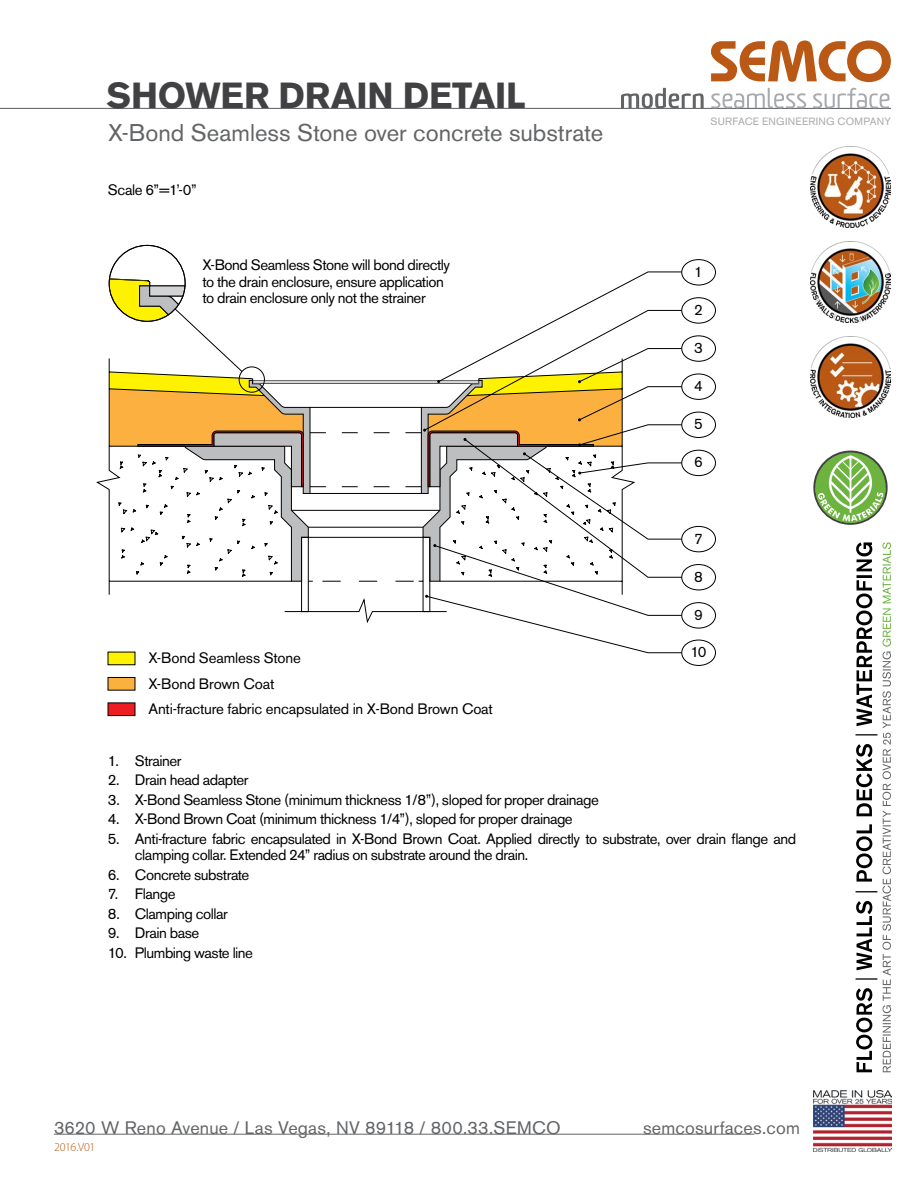
<style>
.page{position:relative;width:918px;height:1188px;background:#fff}
.page>*{position:absolute;margin:0;border:0;box-sizing:border-box;transform-origin:0 0}
.t1{font:700 36px "Akzidenz Grotesk BE";letter-spacing:-.005em;color:#414042}
.t2{font:24px "Akzidenz Grotesk BE";color:#636466}
.t3{font:18px "Akzidenz Grotesk BE";letter-spacing:.01em;color:#636466}
.t4{font:15px/16.5px "Akzidenz Grotesk BE";letter-spacing:-.03em;color:#000}
.t5{font:300 12px "Myriad Pro";letter-spacing:-.04em;color:#b95915}
.t6{font:10.5px "Akzidenz Grotesk BE";letter-spacing:.025em;color:#a7a9ac}
</style>
<div class="page">
<hr style="left:0;top:108px;width:891px;height:1px;background:#58595b">
<svg style="left:621px;top:88px;width:83px;height:20px"></svg>
<svg style="left:711px;top:40px;width:180px;height:42px"></svg>
<svg style="left:711px;top:88px;width:178px;height:21px"></svg>
<div style="left:108px;top:652px;width:27px;height:13px;background:#fff200"></div>
<div style="left:108px;top:677px;width:27px;height:13px;background:#fbb040"></div>
<div style="left:108px;top:677px;width:27px;height:14px;border:1px solid #000"></div>
<div style="left:108px;top:703px;width:27px;height:13px;background:#ed1d24"></div>
<div style="left:108px;top:703px;width:27px;height:13px;border:1px solid #000"></div>
<div style="left:681px;top:259px;width:35px;height:26px;border:1px solid #000;border-radius:50%"></div>
<div style="left:681px;top:297px;width:35px;height:27px;border:1px solid #000;border-radius:50%"></div>
<div style="left:681px;top:335px;width:35px;height:27px;border:1px solid #000;border-radius:50%"></div>
<div style="left:681px;top:374px;width:35px;height:26px;border:1px solid #000;border-radius:50%"></div>
<div style="left:681px;top:412px;width:35px;height:26px;border:1px solid #000;border-radius:50%"></div>
<div style="left:681px;top:450px;width:35px;height:26px;border:1px solid #000;border-radius:50%"></div>
<div style="left:681px;top:526px;width:35px;height:26px;border:1px solid #000;border-radius:50%"></div>
<div style="left:681px;top:564px;width:35px;height:26px;border:1px solid #000;border-radius:50%"></div>
<div style="left:681px;top:602px;width:35px;height:26px;border:1px solid #000;border-radius:50%"></div>
<div style="left:681px;top:640px;width:35px;height:26px;border:1px solid #000;border-radius:50%"></div>
<svg style="left:109px;top:245px;width:573px;height:408px"></svg>
<svg style="left:813px;top:451px;width:75px;height:74px"></svg>
<svg style="left:815px;top:455px;width:71px;height:68px"></svg>
<svg style="left:856px;top:542px;width:21px;height:530px"></svg>
<img style="left:810px;top:146px;width:81px;height:81px">
<img style="left:810px;top:241px;width:81px;height:81px">
<img style="left:810px;top:337px;width:81px;height:81px">
<svg style="left:883px;top:542px;width:8px;height:530px"></svg>
<hr style="left:54px;top:1134px;width:700px;height:1px;background:#636466">
<img style="left:813px;top:1090px;width:78px;height:61px">
<h1 class="t1" style="left:106px;top:74px;width:421px">SHOWER DRAIN DETAIL</h1>
<h2 class="t2" style="left:108px;top:118px;width:497px">X-Bond Seamless Stone over concrete substrate</h2>
<p class="t4" style="left:108px;top:182px;width:90px">Scale 6”=1’-0”</p>
<p class="t6" style="left:710px;top:115px;width:182px">SURFACE ENGINEERING COMPANY</p>
<p class="t4" style="left:202px;top:257px;width:249px">X-Bond Seamless Stone will bond directly to the drain enclosure, ensure application to drain enclosure only not the strainer</p>
<p class="t4" style="left:694px;top:263px;width:10px">1</p>
<p class="t4" style="left:694px;top:302px;width:10px">2</p>
<p class="t4" style="left:694px;top:340px;width:10px">3</p>
<p class="t4" style="left:694px;top:378px;width:10px">4</p>
<p class="t4" style="left:694px;top:416px;width:10px">5</p>
<p class="t4" style="left:694px;top:454px;width:10px">6</p>
<p class="t4" style="left:694px;top:530px;width:10px">7</p>
<p class="t4" style="left:694px;top:568px;width:10px">8</p>
<p class="t4" style="left:694px;top:606px;width:10px">9</p>
<p class="t4" style="left:691px;top:644px;width:18px">10</p>
<p class="t4" style="left:148px;top:645px;width:346px;line-height:25.5px">X-Bond Seamless Stone<br>X-Bond Brown Coat<br>Anti-fracture fabric encapsulated in X-Bond Brown Coat</p>
<p class="t4" style="left:108px;top:753px;width:75px">1. Strainer</p>
<p class="t4" style="left:108px;top:772px;width:142px">2. Drain head adapter</p>
<p class="t4" style="left:108px;top:792px;width:492px">3. X-Bond Seamless Stone (minimum thickness 1/8”), sloped for proper drainage</p>
<p class="t4" style="left:108px;top:811px;width:466px">4. X-Bond Brown Coat (minimum thickness 1/4”), sloped for proper drainage</p>
<p class="t4" style="left:135px;top:831px;width:663px;text-indent:-27px">5. Anti-fracture fabric encapsulated in X-Bond Brown Coat. Applied directly to substrate, over drain flange and clamping collar. Extended 24” radius on substrate around the drain.</p>
<p class="t4" style="left:108px;top:867px;width:143px">6. Concrete substrate</p>
<p class="t4" style="left:108px;top:886px;width:69px">7. Flange</p>
<p class="t4" style="left:108px;top:906px;width:121px">8. Clamping collar</p>
<p class="t4" style="left:108px;top:925px;width:93px">9. Drain base</p>
<p class="t4" style="left:108px;top:945px;width:147px">10. Plumbing waste line</p>
<p class="t3" style="left:54px;top:1117px;width:508px">3620 W Reno Avenue / Las Vegas, NV 89118 / 800.33.SEMCO</p>
<p class="t3" style="left:643px;top:1117px;width:158px">semcosurfaces.com</p>
<p class="t5" style="left:54px;top:1140px;width:43px">2016.V01</p>
</div>
